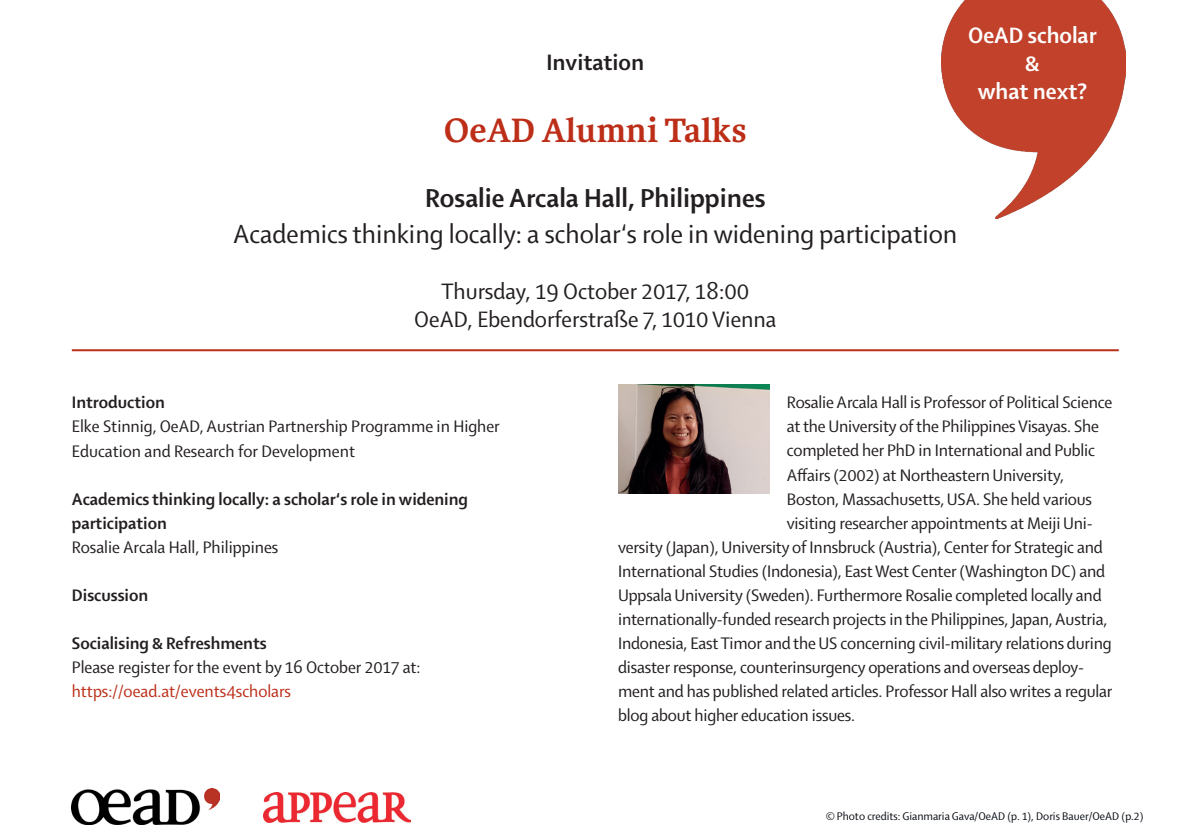
<style>
.page{position:relative;width:1191px;height:840px;background:#fff}
.page>*{position:absolute;margin:0;border:0;box-sizing:border-box;transform-origin:0 0}
.t1{font:700 36px "Karmina";color:#bc2e18}
.t2{font:28px "Shaker 2";color:#231f20}
.t3{font:700 28px "Shaker 2";color:#231f20}
.t4{font:24px/28px "Shaker 2";color:#231f20;text-align:center}
.t5{font:700 24px/28px "Shaker 2";color:#fff;text-align:center}
.t6{font:700 24px "Shaker 2";color:#231f20}
.t7{font:18px/24px "Shaker 2";letter-spacing:-.01em;color:#231f20}
.t8{font:700 18px/24px "Shaker 2";color:#231f20}
.t9{font:18px "Shaker 2";color:#bc2e18}
.t10{font:12px "Shaker 2";color:#080d13}
</style>
<div class="page">
<hr style="left:72px;top:349px;width:1046px;height:2px;background:#bc2e18">
<img style="left:941px;top:0;width:184px;height:218px">
<img style="left:618px;top:384px;width:152px;height:109px">
<img style="left:72px;top:788px;width:147px;height:36px">
<img style="left:263px;top:792px;width:147px;height:30px">
<h3 class="t6" style="left:546px;top:47px;width:99px">Invitation</h3>
<h1 class="t1" style="left:444px;top:110px;width:304px">OeAD Alumni Talks</h1>
<h3 class="t5" style="left:968px;top:20px;width:130px">OeAD scholar &amp;<br>what next?</h3>
<h2 class="t3" style="left:425px;top:179px;width:342px">Rosalie Arcala Hall, Philippines</h2>
<h2 class="t2" style="left:233px;top:215px;width:725px">Academics thinking locally: a scholar‘s role in widening participation</h2>
<h3 class="t4" style="left:414px;top:275px;width:363px">Thursday, 19 October 2017, 18:00<br>OeAD, Ebendorferstraße 7, 1010 Vienna</h3>
<p class="t8" style="left:72px;top:389px;width:95px">Introduction</p>
<p class="t7" style="left:72px;top:413px;width:429px">Elke Stinnig, OeAD, Austrian Partnership Programme in Higher<br>Education and Research for Development</p>
<p class="t8" style="left:72px;top:485px;width:398px">Academics thinking locally: a scholar‘s role in widening participation</p>
<p class="t7" style="left:72px;top:533px;width:208px">Rosalie Arcala Hall, Philippines</p>
<p class="t8" style="left:72px;top:581px;width:78px">Discussion</p>
<p class="t8" style="left:72px;top:629px;width:196px">Socialising &amp; Refreshments</p>
<p class="t7" style="left:72px;top:653px;width:350px">Please register for the event by 16 October 2017 at:</p>
<p class="t9" style="left:72px;top:678px;width:221px">https://oead.at/events4scholars</p>
<p class="t7" style="left:787px;top:389px;width:327px">Rosalie Arcala Hall is Professor of Political Science</p>
<p class="t7" style="left:787px;top:413px;width:313px">at the University of the Philippines Visayas. She</p>
<p class="t7" style="left:787px;top:437px;width:310px">completed her PhD in International and Public</p>
<p class="t7" style="left:787px;top:461px;width:278px">Affairs (2002) at Northeastern University,</p>
<p class="t7" style="left:787px;top:485px;width:307px">Boston, Massachusetts, USA. She held various</p>
<p class="t7" style="left:787px;top:509px;width:307px">visiting researcher appointments at Meiji Uni-</p>
<p class="t7" style="left:618px;top:533px;width:486px">versity (Japan), University of Innsbruck (Austria), Center for Strategic and</p>
<p class="t7" style="left:618px;top:557px;width:488px">International Studies (Indonesia), East West Center (Washington DC) and</p>
<p class="t7" style="left:618px;top:581px;width:485px">Uppsala University (Sweden). Furthermore Rosalie completed locally and</p>
<p class="t7" style="left:618px;top:605px;width:490px">internationally-funded research projects in the Philippines, Japan, Austria,</p>
<p class="t7" style="left:618px;top:629px;width:495px">Indonesia, East Timor and the US concerning civil-military relations during</p>
<p class="t7" style="left:618px;top:653px;width:467px">disaster response, counterinsurgency operations and overseas deploy-</p>
<p class="t7" style="left:618px;top:677px;width:495px">ment and has published related articles. Professor Hall also writes a regular</p>
<p class="t7" style="left:618px;top:701px;width:238px">blog about higher education issues.</p>
<p class="t10" style="left:826px;top:807px;width:319px">© Photo credits: Gianmaria Gava/OeAD (p. 1), Doris Bauer/OeAD (p.2)</p>
</div>
